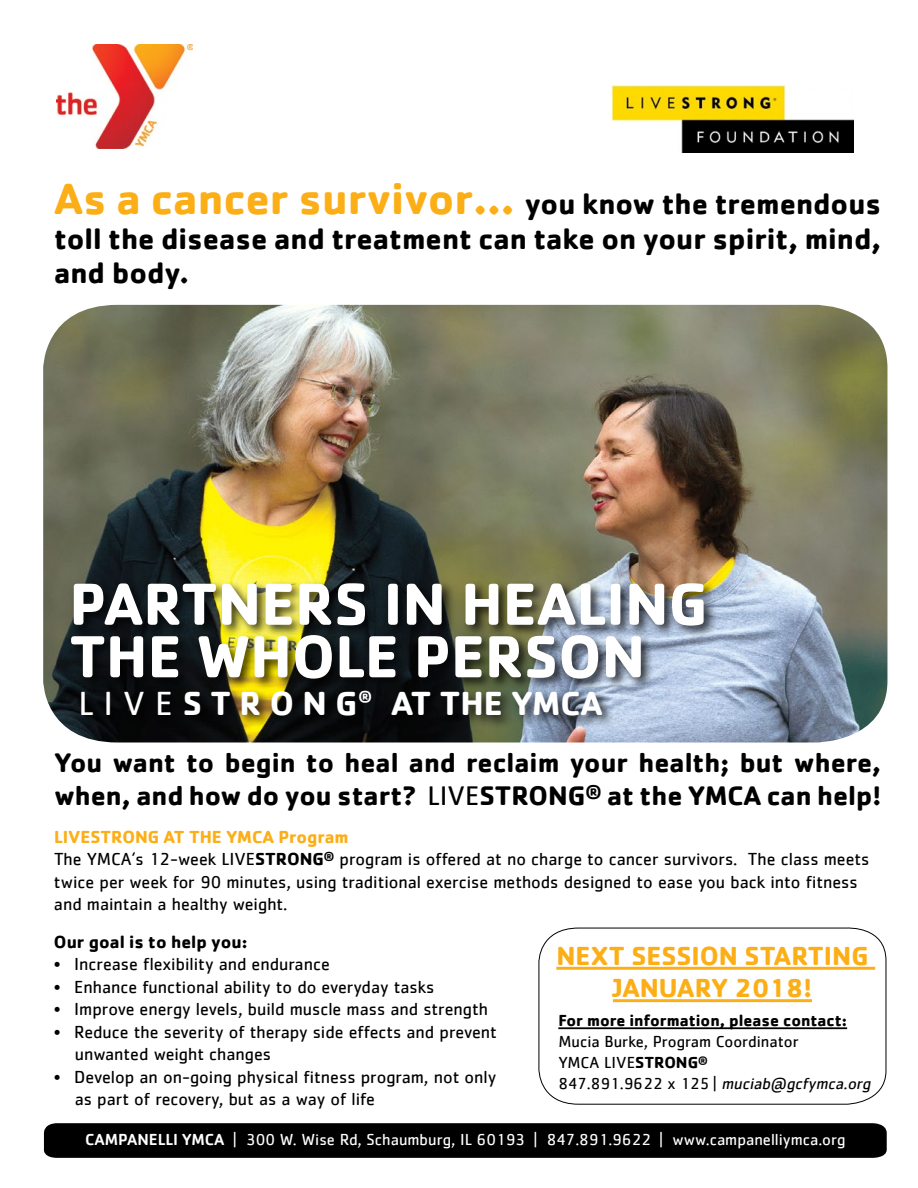
<style>
.page{position:relative;width:918px;height:1188px;background:#fff}
.page>*{position:absolute;margin:0;border:0;box-sizing:border-box;transform-origin:0 0}
.t1{font:700 61.5px/52.5px "Cachet";color:#fff}
.t2{font:700 34.5px "Cachet";color:#fff}
.t3{font:700 30px/34.5px "Cachet";color:#000;text-align:justify}
.t4{font:700 27.75px/33px "Cachet";color:#000}
.t5{font:700 27px/32.4px "Cachet";color:#fcae16;text-align:center}
.t6{font:18px/22.5px "Cachet";color:#000}
.t7{font:700 18px "Cachet";color:#000}
.t8{font:16.5px "Cachet";color:#fff}
.t9{font:16.5px/21px "Cachet";color:#000}
.t10{font:700 16.5px "Cachet";color:#000}
.t11{font:700 13.5px "Cachet";color:#fff}
.s1{font-size:45px;color:#fcae16}
.s2{font-weight:400}
.s3{font-weight:700;color:#fcae16}
.s4{font-weight:700}
.s5{font-style:italic}
.s6{font-weight:500}
</style>
<div class="page">
<img style="left:57px;top:45px;width:135px;height:104px">
<img style="left:611px;top:85px;width:242px;height:68px">
<img style="left:43px;top:305px;width:844px;height:437px">
<div style="left:68px;top:580px;width:649px;height:112px;background:#000;opacity:.75"></div>
<div style="left:44px;top:1123px;width:843px;height:35px;background:#000"></div>
<svg style="left:538px;top:927px;width:349px;height:178px"></svg>
<hr style="left:558px;top:1027px;width:289px;height:2px;background:#000">
<hr style="left:556px;top:967px;width:319px;height:3px;background:#fcae16">
<hr style="left:613px;top:999px;width:199px;height:3px;background:#fcae16">
<div style="left:78px;top:688px;width:537px;height:41px;background:#000;opacity:.75"></div>
<h3 class="t3" style="left:54px;top:186px;width:829px"><span class="s1">As a cancer survivor…</span> you know the tremendous toll the disease and treatment can take on your spirit, mind, and body.</h3>
<h1 class="t1" style="left:69px;top:576px;width:640px">PARTNERS IN HEALING<br>THE WHOLE PERSON</h1>
<p class="t11" style="left:358px;top:687px;width:15px">®</p>
<h2 class="t2" style="left:78px;top:681px;width:526px"><span class="s2">L I V E</span> S T R O N G AT THE YMCA</h2>
<h3 class="t4" style="left:54px;top:745px;width:829px">You want to begin to heal and reclaim your health; but where, when, and how do you start? <span class="s2">LIVE</span>STRONG<sup>®</sup> at the YMCA can help!</h3>
<p class="t6" style="left:54px;top:825px;width:817px"><span class="s3">LIVESTRONG AT THE YMCA Program<br></span>The YMCA’s 12-week LIVE<span class="s4">STRONG</span><sup>®</sup> program is offered at no charge to cancer survivors. The class meets twice per week for 90 minutes, using traditional exercise methods designed to ease you back into fitness and maintain a healthy weight.</p>
<p class="t7" style="left:54px;top:930px;width:195px">Our goal is to help you:</p>
<p class="t6" style="left:54px;top:953px;width:277px">• Increase flexibility and endurance</p>
<p class="t6" style="left:54px;top:975px;width:382px">• Enhance functional ability to do everyday tasks</p>
<p class="t6" style="left:54px;top:998px;width:436px">• Improve energy levels, build muscle mass and strength</p>
<p class="t6" style="left:75px;top:1020px;width:424px;text-indent:-21px">• Reduce the severity of therapy side effects and prevent unwanted weight changes</p>
<p class="t6" style="left:75px;top:1065px;width:423px;text-indent:-21px">• Develop an on-going physical fitness program, not only as part of recovery, but as a way of life</p>
<h3 class="t5" style="left:556px;top:939px;width:314px">NEXT SESSION STARTING<br>JANUARY 2018!</h3>
<p class="t10" style="left:558px;top:1010px;width:290px">For more information, please contact:</p>
<p class="t9" style="left:558px;top:1031px;width:317px">Mucia Burke, Program Coordinator<br>YMCA LIVE<span class="s4">STRONG</span><sup>®<br></sup>8 4 7 . 8 9 1 . 9 6 2 2 x 1 2 5 | <span class="s5">muciab@gcfymca.org</span></p>
<p class="t8" style="left:85px;top:1130px;width:762px"><span class="s6">CAMPANELLI YMCA</span> | 300 W. Wise Rd, Schaumburg, IL 60193 | 847.891.9622 | www.campanelliymca.org</p>
</div>
